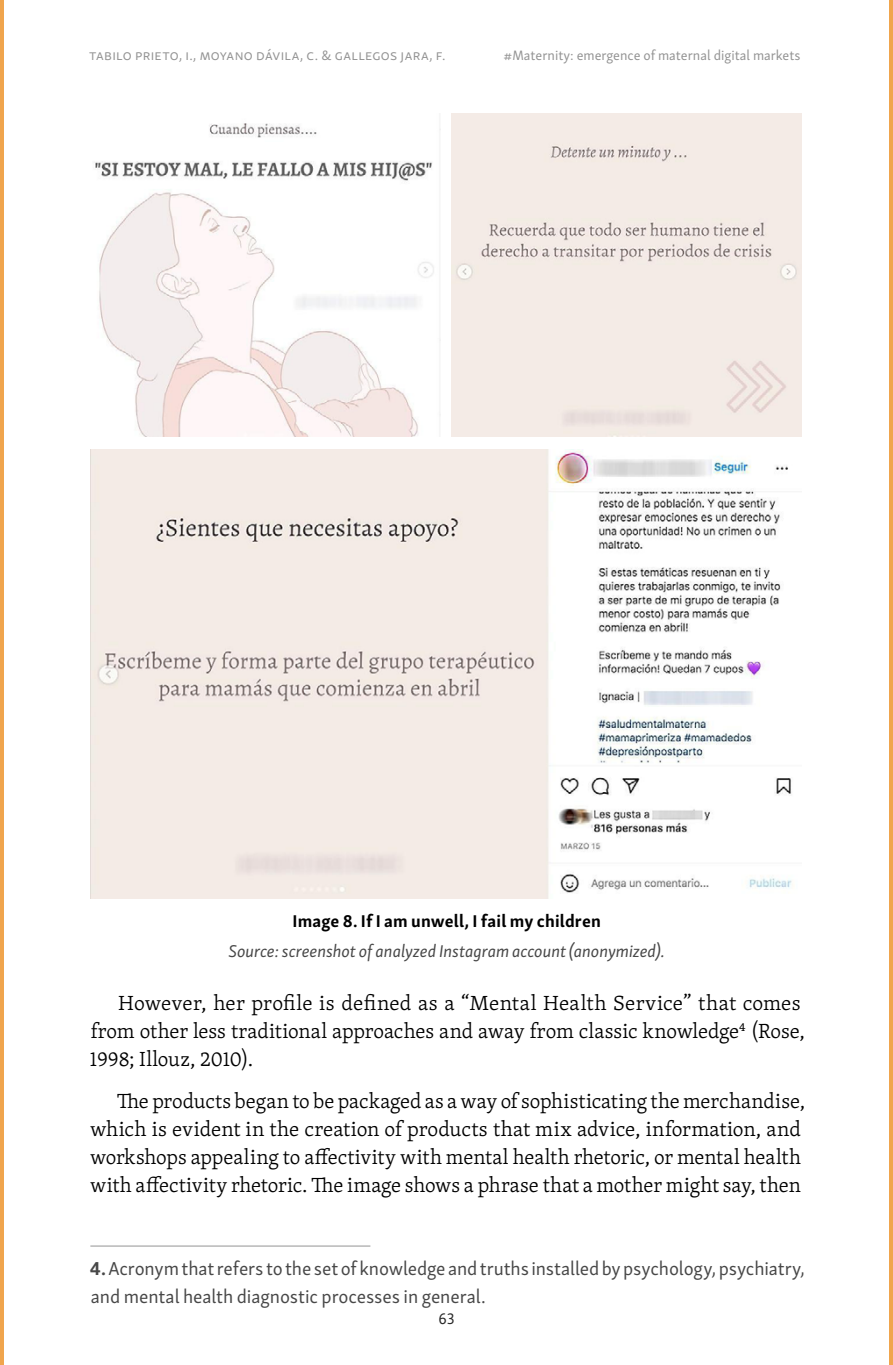
<style>
.page{position:relative;width:893px;height:1365px;background:#fff}
.page>*{position:absolute;margin:0;border:0;box-sizing:border-box;transform-origin:0 0}
.t1{font:300 21px/28px "Skolar Latin";color:#000}
.t2{font:19.25px/28px "Skolar Sans Latn";letter-spacing:-.005em;color:#484848}
.t3{font:italic 17.5px "Skolar Sans Latn";letter-spacing:-.005em;color:#484848}
.t4{font:700 17.5px "Skolar Sans Latn";letter-spacing:.01em;color:#000}
.t5{font:15.75px "Skolar Sans Latn";color:#292929}
.t6{font:14px "Skolar Sans Latn";letter-spacing:.02em;color:#939393}
.s1{font-weight:700}
</style>
<div class="page">
<hr style="left:90px;top:1245px;width:280px;height:1px;background:#939393">
<img style="left:94px;top:123px;width:347px;height:313px">
<div style="left:451px;top:114px;width:350px;height:322px;background:#f4ebe6"></div>
<img style="left:91px;top:450px;width:701px;height:448px">
<hr style="left:0;top:0;width:4px;height:1364px;background:#f0a54d">
<hr style="left:889px;top:0;width:4px;height:1364px;background:#f0a54d">
<p class="t6" style="left:89px;top:45px;width:358px">tabilo prieto, i., moyano dávila, c. &amp; gallegos jara, f.</p>
<p class="t6" style="left:504px;top:45px;width:298px">#Maternity: emergence of maternal digital markets</p>
<p class="t4" style="left:292px;top:906px;width:310px">Image 8. If I am unwell, I fail my children</p>
<p class="t3" style="left:228px;top:937px;width:438px">Source: screenshot of analyzed Instagram account (anonymized).</p>
<p class="t1" style="left:90px;top:988px;width:717px;text-indent:29px">However, her profile is defined as a “Mental Health Service” that comes from other less traditional approaches and away from classic knowledge<sup>4</sup> (Rose,<br>1998; Illouz, 2010).</p>
<p class="t1" style="left:90px;top:1086px;width:717px;text-indent:27px">The products began to be packaged as a way of sophisticating the merchandise, which is evident in the creation of products that mix advice, information, and workshops appealing to affectivity with mental health rhetoric, or mental health with affectivity rhetoric. The image shows a phrase that a mother might say, then</p>
<p class="t2" style="left:90px;top:1252px;width:716px"><span class="s1">4.</span> Acronym that refers to the set of knowledge and truths installed by psychology, psychiatry, and mental health diagnostic processes in general.</p>
<p class="t5" style="left:438px;top:1306px;width:18px">63</p>
</div>
